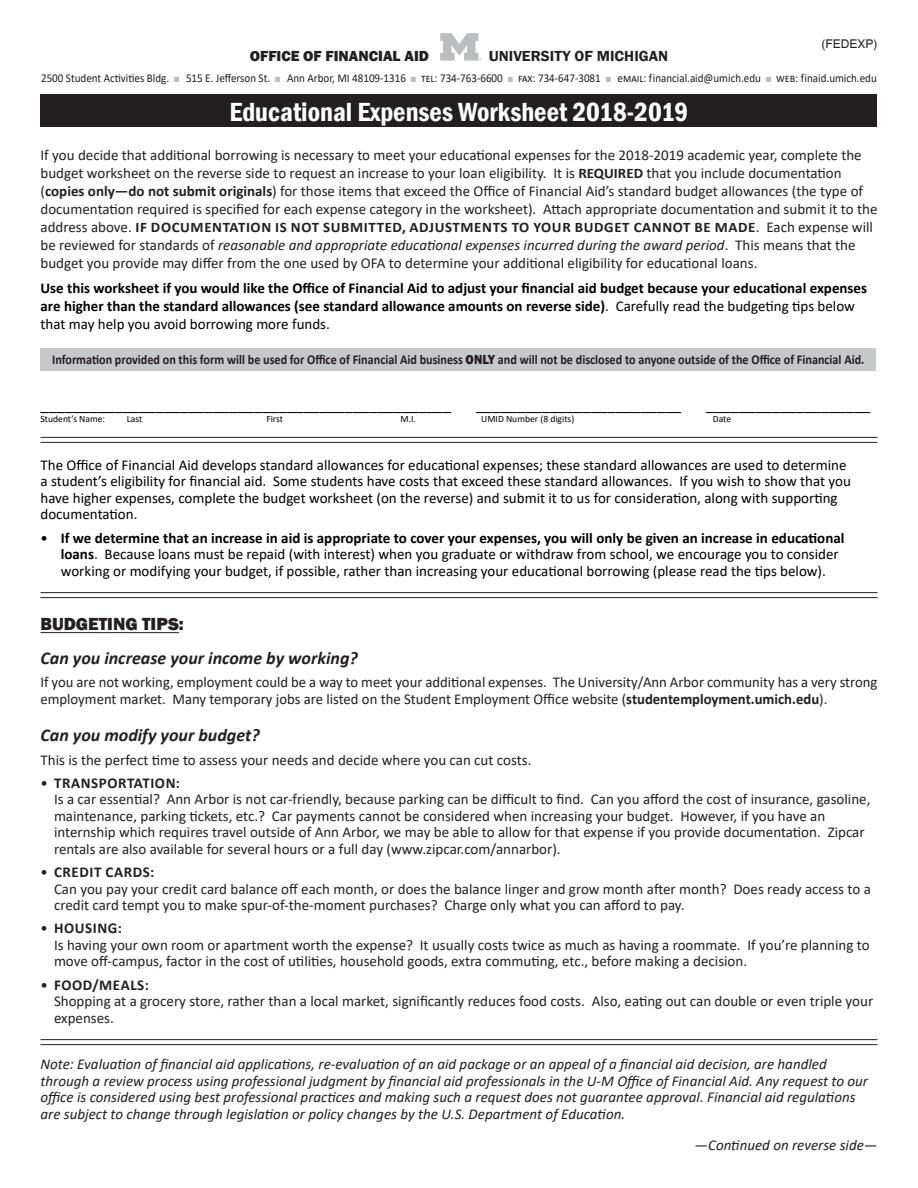
<style>
.page{position:relative;width:918px;height:1188px;background:#fff}
.page>*{position:absolute;margin:0;border:0;box-sizing:border-box;transform-origin:0 0}
.t1{font:600 condensed 27px "Franklin Gothic";color:#fff}
.t2{font:italic 700 18px "Calibri";color:#231f20}
.t3{font:800 18px "Franklin Gothic";color:#231f20}
.t4{font:16.5px "Calibri";color:#000}
.t5{font:15px/16.5px "Calibri";color:#231f20}
.Body_Text_Indent_3{font:15px/16.5px "Calibri";color:#000}
.t6{font:italic 15px/16.5px "Calibri";color:#231f20}
.t7{font:700 15px/18px "Calibri";color:#000}
.t8{font:800 15px "Franklin Gothic";color:#231f20}
.t9{font:600 15px "Franklin Gothic";color:#231f20}
.t10{font:700 14.55px "Calibri";letter-spacing:.04em;color:#231f20}
.t11{font:700 13.5px "Calibri";color:#231f20;scale:.9 1}
.t12{font:12px "Calibri";color:#231f20;scale:.92 1}
.t13{font:12px "Helvetica";color:#231f20}
.t14{font:9.6px "Calibri";color:#000}
.s1{color:#bcbdc0}
.s2{font-weight:700;font-size:14.55px}
.s3{font-weight:700}
.s4{font-weight:400;font-size:15px}
.s5{font-weight:400}
.s6{font-style:italic}
.s7{font-family:"Franklin Gothic";font-weight:800}
</style>
<div class="page">
<hr style="left:40px;top:437px;width:838px;height:1px;background:#231f20">
<hr style="left:40px;top:442px;width:838px;height:1px;background:#231f20">
<hr style="left:40px;top:592px;width:838px;height:1px;background:#231f20">
<hr style="left:40px;top:597px;width:838px;height:1px;background:#231f20">
<hr style="left:40px;top:632px;width:139px;height:1px;background:#231f20">
<hr style="left:40px;top:1039px;width:838px;height:1px;background:#231f20">
<hr style="left:40px;top:1044px;width:838px;height:1px;background:#231f20">
<div style="left:40px;top:348px;width:836px;height:22px;background:#c7c8ca"></div>
<div style="left:40px;top:94px;width:838px;height:33px;background:#231f20"></div>
<svg style="left:440px;top:33px;width:41px;height:28px"></svg>
<p class="t13" style="left:821px;top:37px;width:58px">(FEDEXP)</p>
<p class="t8" style="left:250px;top:46px;width:181px">OFFICE OF FINANCIAL AID</p>
<p class="t9" style="left:489px;top:46px;width:181px">UNIVERSITY OF MICHIGAN</p>
<p class="t12" style="left:41px;top:69px;width:910px">2500 Student Activities Bldg. <span class="s1">■</span> 515 E. Jefferson St. <span class="s1">■</span> Ann Arbor, MI 48109-1316 <span class="s1">■</span> tel: 734-763-6600 <span class="s1">■</span> fax: 734-647-3081 <span class="s1">■</span> email: financial.aid@umich.edu <span class="s1">■</span> web: finaid.umich.edu</p>
<p class="t1" style="left:230px;top:94px;width:460px">Educational Expenses Worksheet 2018-2019</p>
<p class="t5" style="left:40px;top:145px;width:839px;line-height:18px">If you decide that additional borrowing is necessary to meet your educational expenses for the 2018-2019 academic year, complete the budget worksheet on the reverse side to request an increase to your loan eligibility. It is <span class="s2">REQUIRED</span> that you include documentation (<span class="s3">copies only—do not submit originals</span>) for those items that exceed the Office of Financial Aid’s standard budget allowances (the type of documentation required is specified for each expense category in the worksheet). Attach appropriate documentation and submit it to the</p>
<p class="t10" style="left:40px;top:217px;width:834px"><span class="s4">address above.</span> IF DOCUMENTATION IS NOT SUBMITTED, ADJUSTMENTS TO YOUR BUDGET CANNOT BE MADE<span class="s5">.</span> <span class="s4">Each expense will</span></p>
<p class="t5" style="left:40px;top:235px;width:817px;line-height:18px">be reviewed for standards of <span class="s6">reasonable and appropriate educational expenses incurred during the award period</span>. This means that the budget you provide may differ from the one used by OFA to determine your additional eligibility for educational loans.</p>
<p class="t7" style="left:40px;top:278px;width:828px">Use this worksheet if you would like the Office of Financial Aid to adjust your financial aid budget because your educational expenses are higher than the standard allowances (see standard allowance amounts on reverse side)<span class="s5">. Carefully read the budgeting tips below that may help you avoid borrowing more funds.</span></p>
<p class="t11" style="left:52px;top:350px;width:904px">Information provided on this form will be used for Office of Financial Aid business <span class="s7">ONLY</span> and will not be disclosed to anyone outside of the Office of Financial Aid.</p>
<p class="t4" style="left:40px;top:393px;width:412px">__________________________________________________</p>
<p class="t4" style="left:476px;top:393px;width:207px">_________________________</p>
<p class="t4" style="left:706px;top:393px;width:166px">____________________</p>
<p class="t14" style="left:40px;top:413px;width:66px">Student’s Name:</p>
<p class="t14" style="left:127px;top:413px;width:17px">Last</p>
<p class="t14" style="left:266px;top:413px;width:18px">First</p>
<p class="t14" style="left:400px;top:413px;width:17px">M.I.</p>
<p class="t14" style="left:481px;top:413px;width:95px">UMID Number (8 digits)</p>
<p class="t14" style="left:713px;top:413px;width:20px">Date</p>
<p class="Body_Text_Indent_3" style="left:40px;top:456px;width:812px">The Office of Financial Aid develops standard allowances for educational expenses; these standard allowances are used to determine a student’s eligibility for financial aid. Some students have costs that exceed these standard allowances. If you wish to show that you have higher expenses, complete the budget worksheet (on the reverse) and submit it to us for consideration, along with supporting documentation.</p>
<p class="Body_Text_Indent_3" style="left:61px;top:529px;width:785px;text-indent:-20px">• <span class="s3">If we determine that an increase in aid is appropriate to cover your expenses, you will only be given an increase in educational loans</span>. Because loans must be repaid (with interest) when you graduate or withdraw from school, we encourage you to consider working or modifying your budget, if possible, rather than increasing your educational borrowing (please read the tips below).</p>
<p class="t3" style="left:40px;top:612px;width:145px">BUDGETING TIPS:</p>
<p class="t2" style="left:40px;top:645px;width:319px">Can you increase your income by working?</p>
<p class="t5" style="left:40px;top:674px;width:838px">If you are not working, employment could be a way to meet your additional expenses. The University/Ann Arbor community has a very strong employment market. Many temporary jobs are listed on the Student Employment Office website (<span class="s3">studentemployment.umich.edu</span>).</p>
<p class="t2" style="left:40px;top:723px;width:221px">Can you modify your budget?</p>
<p class="t5" style="left:40px;top:751px;width:492px">This is the perfect time to assess your needs and decide where you can cut costs.</p>
<p class="t5" style="left:54px;top:774px;width:818px;text-indent:-14px">• <span class="s3">TRANSPORTATION:<br></span>Is a car essential? Ann Arbor is not car-friendly, because parking can be difficult to find. Can you afford the cost of insurance, gasoline, maintenance, parking tickets, etc.? Car payments cannot be considered when increasing your budget. However, if you have an internship which requires travel outside of Ann Arbor, we may be able to allow for that expense if you provide documentation. Zipcar rentals are also available for several hours or a full day (www.zipcar.com/annarbor).</p>
<p class="t5" style="left:54px;top:864px;width:818px;text-indent:-14px">• <span class="s3">CREDIT CARDS:<br></span>Can you pay your credit card balance off each month, or does the balance linger and grow month after month? Does ready access to a credit card tempt you to make spur-of-the-moment purchases? Charge only what you can afford to pay.</p>
<p class="t5" style="left:54px;top:920px;width:817px;text-indent:-14px">• <span class="s3">HOUSING:<br></span>Is having your own room or apartment worth the expense? It usually costs twice as much as having a roommate. If you’re planning to move off-campus, factor in the cost of utilities, household goods, extra commuting, etc., before making a decision.</p>
<p class="t5" style="left:54px;top:976px;width:821px;text-indent:-14px">• <span class="s3">FOOD/MEALS:<br></span>Shopping at a grocery store, rather than a local market, significantly reduces food costs. Also, eating out can double or even triple your expenses.</p>
<p class="t6" style="left:40px;top:1055px;width:829px">Note: Evaluation of financial aid applications, re-evaluation of an aid package or an appeal of a financial aid decision, are handled through a review process using professional judgment by financial aid professionals in the U-M Office of Financial Aid. Any request to our office is considered using best professional practices and making such a request does not guarantee approval. Financial aid regulations are subject to change through legislation or policy changes by the U.S. Department of Education.</p>
<p class="t6" style="left:695px;top:1136px;width:184px">—Continued on reverse side—</p>
</div>
